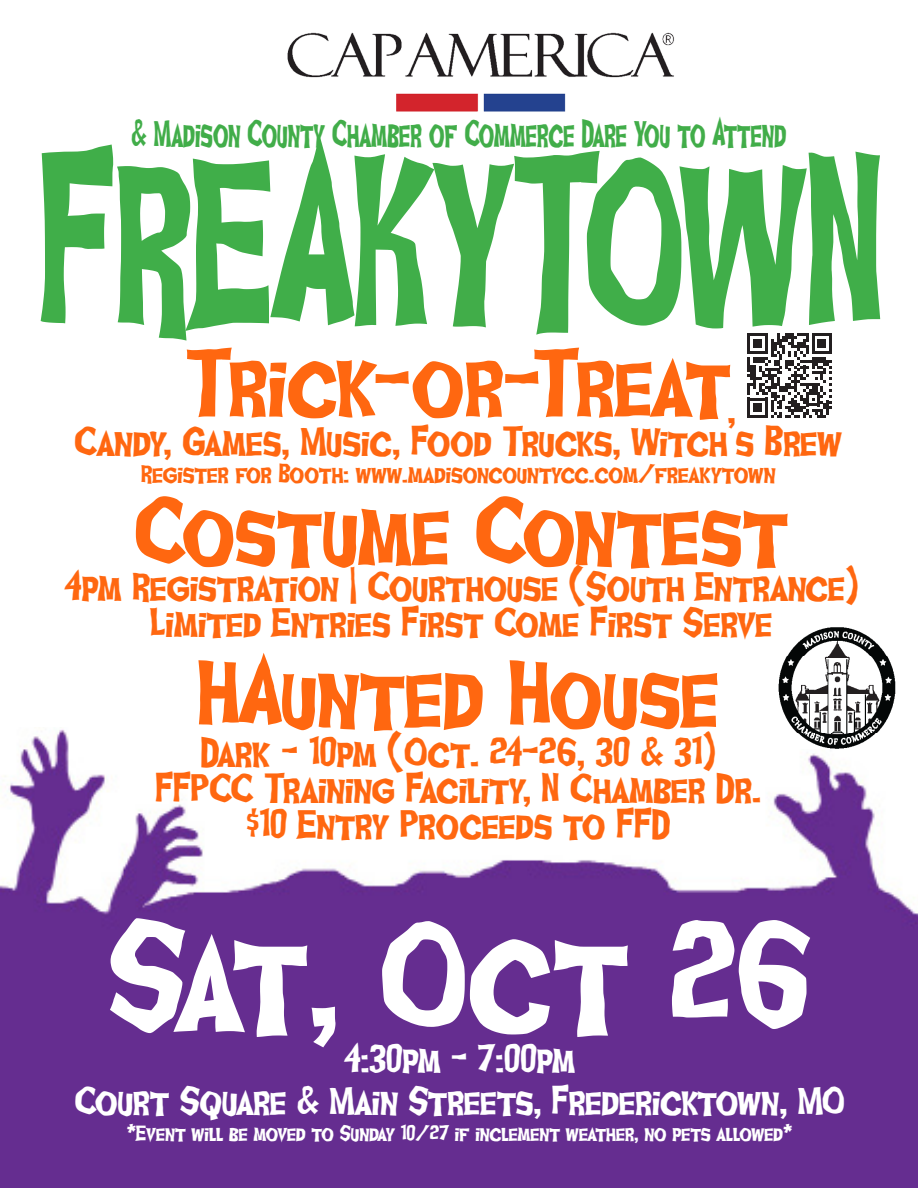
<style>
.page{position:relative;width:918px;height:1188px;background:#fff}
.page>*{position:absolute;margin:0;border:0;box-sizing:border-box;transform-origin:0 0}
.t1{font:269.25px "Ghoulish Fright AOE";color:#40ae49;scale:.72 1}
.t2{font:169.5px "Ghoulish Fright AOE";color:#fff}
.t3{font:102px "Ghoulish Fright AOE";color:#ff6710}
.t4{font:102px "Ghoulish Fright AOE";letter-spacing:-.02em;color:#ff6710}
.t5{font:45px "Ghoulish Fright AOE";color:#ff6710}
.t6{font:43.5px "Ghoulish Fright AOE";color:#fff}
.t7{font:41.55px "Ghoulish Fright AOE";color:#41ad49;scale:.72 1}
.t8{font:28.5px "Ghoulish Fright AOE";color:#ff6710}
.t9{font:24px "Ghoulish Fright AOE";color:#fff}
.s1{color:#41ad49}
</style>
<div class="page">
<img style="left:0;top:729px;width:918px;height:459px">
<img style="left:778px;top:627px;width:117px;height:121px">
<svg style="left:747px;top:333px;width:85px;height:85px"></svg>
<img style="left:287px;top:32px;width:387px;height:80px">
<p class="t7" style="left:132px;top:107px;width:911px">&amp; Madison County Chamber of Commerce Dare You to Attend</p>
<p class="t1" style="left:39px;top:75px;width:1173px">FREAK<span class="s1">YT</span>OWN</p>
<p class="t4" style="left:186px;top:319px;width:547px">Trick-or-Treat</p>
<p class="t5" style="left:75px;top:412px;width:769px">Candy, Games, Music, Food Trucks, Witch’s Brew</p>
<p class="t8" style="left:141px;top:455px;width:636px">Register for Booth: www.madisoncountycc.com/freakytown</p>
<p class="t3" style="left:134px;top:468px;width:655px">Costume Contest</p>
<p class="t5" style="left:65px;top:558px;width:795px">4pm Registration | Courthouse (South Entrance)</p>
<p class="t5" style="left:150px;top:594px;width:624px">Limited Entries First Come First Serve</p>
<p class="t3" style="left:197px;top:630px;width:523px">HAunted House</p>
<p class="t5" style="left:201px;top:724px;width:516px">Dark - 10pm (Oct. 24-26, 30 &amp; 31)</p>
<p class="t5" style="left:156px;top:760px;width:607px">FFPCC Training Facility, N Chamber Dr.</p>
<p class="t5" style="left:246px;top:796px;width:426px">$10 Entry Proceeds to FFD</p>
<p class="t2" style="left:107px;top:869px;width:706px">Sat, Oct 26</p>
<p class="t6" style="left:344px;top:1032px;width:233px">4:30pm - 7:00pm</p>
<p class="t6" style="left:75px;top:1074px;width:771px">Court Square &amp; Main Streets, Fredericktown, MO</p>
<p class="t9" style="left:127px;top:1118px;width:668px">*Event will be moved to Sunday 10/27 if inclement weather, no pets allowed*</p>
</div>
